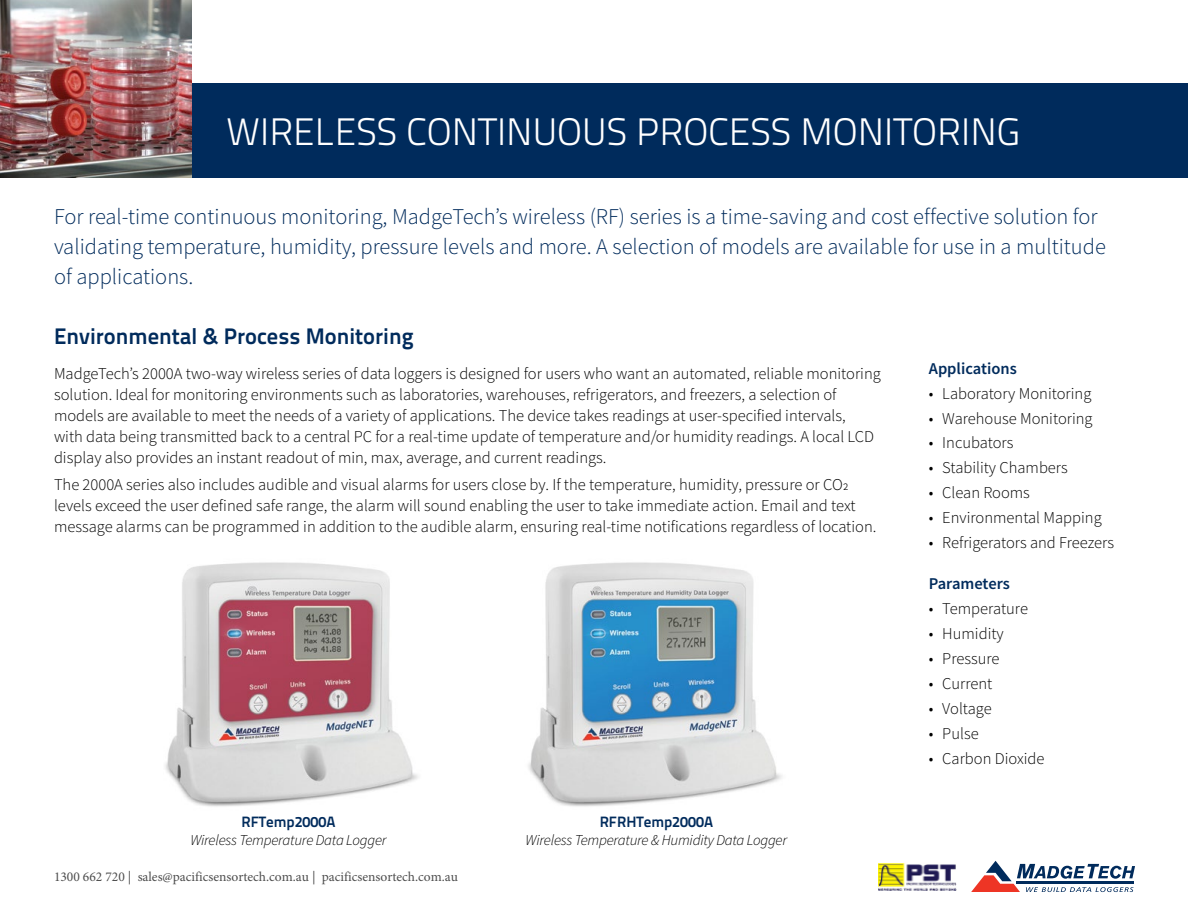
<style>
.page{position:relative;width:1188px;height:918px;background:#fff}
.page>*{position:absolute;margin:0;border:0;box-sizing:border-box;transform-origin:0 0}
.t1{font:300 38.25px "Titillium Text 22 L";color:#fff}
.t2{font:300 22.5px/30px "Source Sans Pro";color:#002b5c}
.t3{font:700 22.5px "Titillium Text 22 L";color:#002b5c}
.t4{font:300 16.5px/21px "Source Sans Pro";color:#000}
.t5{font:600 16.5px "Source Sans Pro";color:#002b5c}
.t6{font:italic 300 15px "Source Sans Pro";letter-spacing:-.015em;color:#000}
.t7{font:700 15px "Titillium Text 22 L";color:#002b5c}
.t8{font:13.5px "Minion Pro";color:#4d4d4d}
</style>
<div class="page">
<svg style="left:971px;top:861px;width:164px;height:31px"></svg>
<hr style="left:1017px;top:881px;width:117px;height:3px;background:#002b5c">
<div style="left:0;top:84px;width:1188px;height:94px;background:#002b5c"></div>
<img style="left:0;top:0;width:192px;height:178px">
<img style="left:165px;top:562px;width:253px;height:245px">
<img style="left:528px;top:562px;width:254px;height:245px">
<img style="left:879px;top:863px;width:77px;height:28px">
<h1 class="t1" style="left:226px;top:103px;width:795px">WIRELESS CONTINUOUS PROCESS MONITORING</h1>
<p class="t2" style="left:54px;top:202px;width:1053px">For real-time continuous monitoring, MadgeTech’s wireless (RF) series is a time-saving and cost effective solution for validating temperature, humidity, pressure levels and more. A selection of models are available for use in a multitude of applications.</p>
<h2 class="t3" style="left:54px;top:319px;width:361px">Environmental &amp; Process Monitoring</h2>
<p class="t4" style="left:54px;top:363px;width:828px">MadgeTech’s 2000A two-way wireless series of data loggers is designed for users who want an automated, reliable monitoring solution. Ideal for monitoring environments such as laboratories, warehouses, refrigerators, and freezers, a selection of models are available to meet the needs of a variety of applications. The device takes readings at user-specified intervals,<br>with data being transmitted back to a central PC for a real-time update of temperature and/or humidity readings. A local LCD display also provides an instant readout of min, max, average, and current readings.</p>
<p class="t4" style="left:54px;top:474px;width:824px">The 2000A series also includes audible and visual alarms for users close by. If the temperature, humidity, pressure or CO2 levels exceed the user defined safe range, the alarm will sound enabling the user to take immediate action. Email and text message alarms can be programmed in addition to the audible alarm, ensuring real-time notifications regardless of location.</p>
<p class="t7" style="left:241px;top:810px;width:96px">RFTemp2000A</p>
<p class="t6" style="left:190px;top:831px;width:198px">Wireless Temperature Data Logger</p>
<p class="t8" style="left:54px;top:868px;width:406px">1300 662 720 | sales@pacificsensortech.com.au | pacificsensortech.com.au</p>
<p class="t7" style="left:600px;top:810px;width:115px">RFRHTemp2000A</p>
<p class="t6" style="left:526px;top:831px;width:263px">Wireless Temperature &amp; Humidity Data Logger</p>
<p class="t5" style="left:929px;top:357px;width:90px">Applications</p>
<p class="t4" style="left:929px;top:383px;width:164px">• Laboratory Monitoring</p>
<p class="t4" style="left:929px;top:408px;width:165px">• Warehouse Monitoring</p>
<p class="t4" style="left:929px;top:433px;width:86px">• Incubators</p>
<p class="t4" style="left:929px;top:457px;width:141px">• Stability Chambers</p>
<p class="t4" style="left:929px;top:482px;width:103px">• Clean Rooms</p>
<p class="t4" style="left:929px;top:507px;width:174px">• Environmental Mapping</p>
<p class="t4" style="left:929px;top:532px;width:187px">• Refrigerators and Freezers</p>
<p class="t5" style="left:929px;top:573px;width:83px">Parameters</p>
<p class="t4" style="left:929px;top:598px;width:101px">• Temperature</p>
<p class="t4" style="left:929px;top:623px;width:77px">• Humidity</p>
<p class="t4" style="left:929px;top:648px;width:72px">• Pressure</p>
<p class="t4" style="left:929px;top:673px;width:65px">• Current</p>
<p class="t4" style="left:929px;top:698px;width:64px">• Voltage</p>
<p class="t4" style="left:929px;top:723px;width:51px">• Pulse</p>
<p class="t4" style="left:929px;top:748px;width:117px">• Carbon Dioxide</p>
</div>
